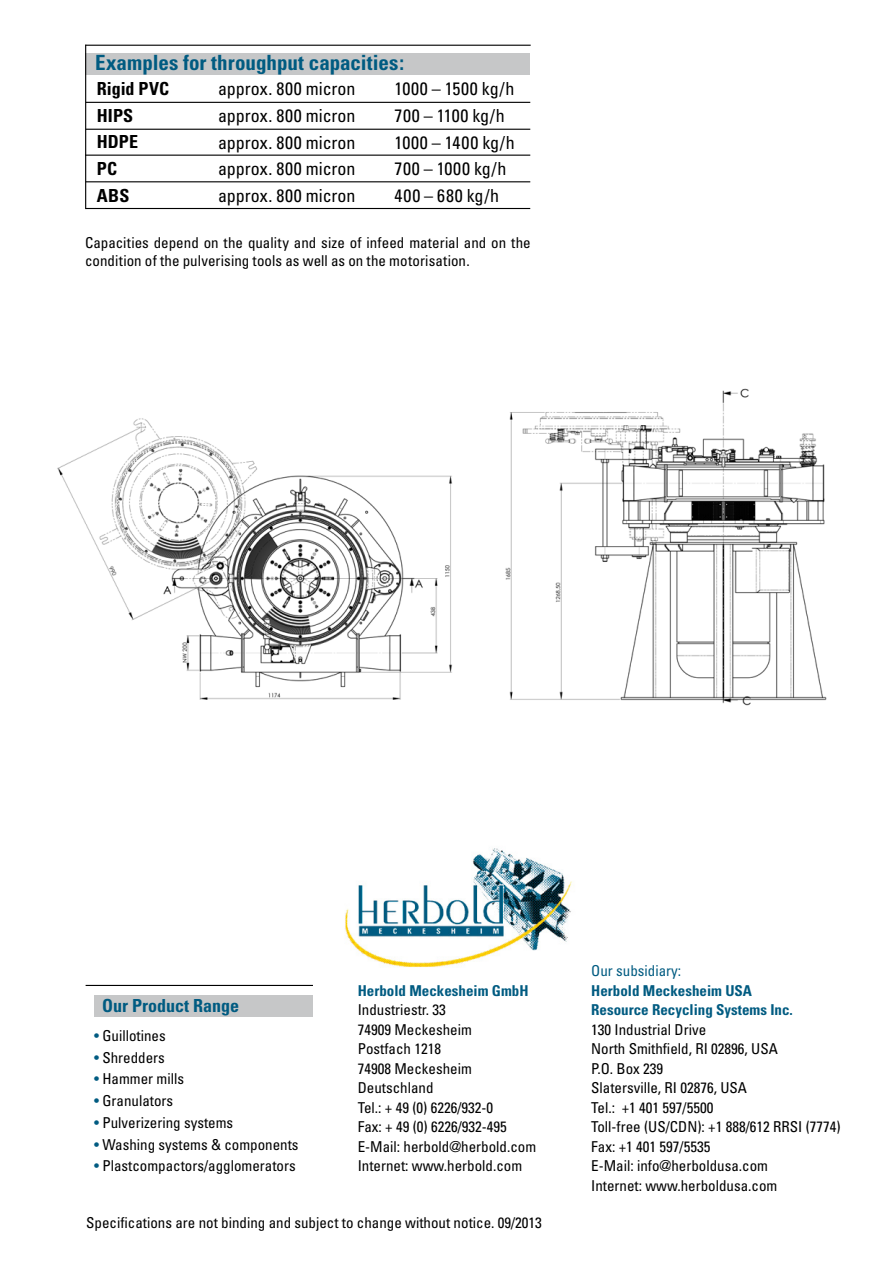
<style>
.page{position:relative;width:893px;height:1263px;background:#fff}
.page>*{position:absolute;margin:0;border:0;box-sizing:border-box;transform-origin:0 0}
.t1{font:700 condensed 21px "Univers";color:#005b81}
.t2{font:condensed 18px/26.5px "Univers";color:#000;text-align:justify}
.t3{font:condensed 18px/26.5px "Univers";letter-spacing:.04em;color:#000}
.t4{font:700 condensed 18px/26.5px "Univers";color:#000}
.t5{font:700 condensed 18px "Univers";color:#005b81}
.t6{font:condensed 15px/19.5px "Univers";color:#000}
.t7{font:700 condensed 15px/19.5px "Univers";color:#005b81}
.t8{font:condensed 15px "Univers";color:#005b81}
.s1{color:#005b81}
</style>
<div class="page">
<div style="left:86px;top:53px;width:444px;height:21px;background:#c6c7c8"></div>
<hr style="left:85px;top:45px;width:446px;height:1px;background:#000">
<hr style="left:86px;top:102px;width:444px;height:1px;background:#000">
<hr style="left:86px;top:129px;width:444px;height:1px;background:#000">
<hr style="left:86px;top:208px;width:444px;height:1px;background:#000">
<hr style="left:85px;top:155px;width:445px;height:1px;background:#000">
<hr style="left:86px;top:181px;width:444px;height:1px;background:#000">
<hr style="left:85px;top:45px;width:1px;height:164px;background:#000">
<img style="left:57px;top:418px;width:395px;height:282px">
<img style="left:505px;top:388px;width:322px;height:318px">
<img style="left:345px;top:848px;width:227px;height:119px">
<div style="left:94px;top:995px;width:219px;height:22px;background:#c6c7c8"></div>
<hr style="left:86px;top:985px;width:227px;height:1px;background:#000">
<h1 class="t1" style="left:95px;top:49px;width:311px">Examples for throughput capacities:</h1>
<p class="t4" style="left:97px;top:76px;width:74px">Rigid PVC<br>HIPS<br>HDPE<br>PC<br>ABS</p>
<p class="t3" style="left:395px;top:75px;width:122px">1000 – 1500 kg/h<br>700 – 1100 kg/h<br>1000 – 1400 kg/h<br>700 – 1000 kg/h<br>400 – 680 kg/h</p>
<p class="t2" style="left:218px;top:75px;width:139px">approx. 800 micron approx. 800 micron approx. 800 micron approx. 800 micron approx. 800 micron</p>
<p class="t6" style="left:85px;top:233px;width:447px;line-height:18px">Capacities depend on the quality and size of infeed material and on the condition of the pulverising tools as well as on the motorisation.</p>
<p class="t5" style="left:102px;top:994px;width:138px">Our Product Range</p>
<p class="t6" style="left:94px;top:1025px;width:73px"><span class="s1">•</span> Guillotines</p>
<p class="t6" style="left:94px;top:1047px;width:72px"><span class="s1">•</span> Shredders</p>
<p class="t6" style="left:94px;top:1069px;width:91px"><span class="s1">•</span> Hammer mills</p>
<p class="t6" style="left:94px;top:1091px;width:81px"><span class="s1">•</span> Granulators</p>
<p class="t6" style="left:94px;top:1112px;width:141px"><span class="s1">•</span> Pulverizering systems</p>
<p class="t6" style="left:94px;top:1134px;width:206px"><span class="s1">•</span> Washing systems &amp; components</p>
<p class="t6" style="left:94px;top:1156px;width:203px"><span class="s1">•</span> Plastcompactors/agglomerators</p>
<p class="t7" style="left:358px;top:980px;width:172px">Herbold Meckesheim GmbH</p>
<p class="t6" style="left:358px;top:1000px;width:180px">Industriestr. 33<br>74909 Meckesheim<br>Postfach 1218<br>74908 Meckesheim<br>Deutschland<br>Tel.: + 49 (0) 6226/932-0<br>Fax: + 49 (0) 6226/932-495<br>E-Mail: herbold@herbold.com<br>Internet: www.herbold.com</p>
<p class="t6" style="left:86px;top:1213px;width:457px">Specifications are not binding and subject to change without notice. 09/2013</p>
<p class="t8" style="left:591px;top:961px;width:91px">Our subsidiary:</p>
<p class="t7" style="left:591px;top:980px;width:203px">Herbold Meckesheim USA<br>Resource Recycling Systems Inc.</p>
<p class="t6" style="left:591px;top:1019px;width:251px">130 Industrial Drive<br>North Smithfield, RI 02896, USA<br>P.O. Box 239<br>Slatersville, RI 02876, USA<br>Tel.: +1 401 597/5500<br>Toll-free (US/CDN): +1 888/612 RRSI (7774)<br>Fax: +1 401 597/5535<br>E-Mail: info@herboldusa.com<br>Internet: www.herboldusa.com</p>
</div>
